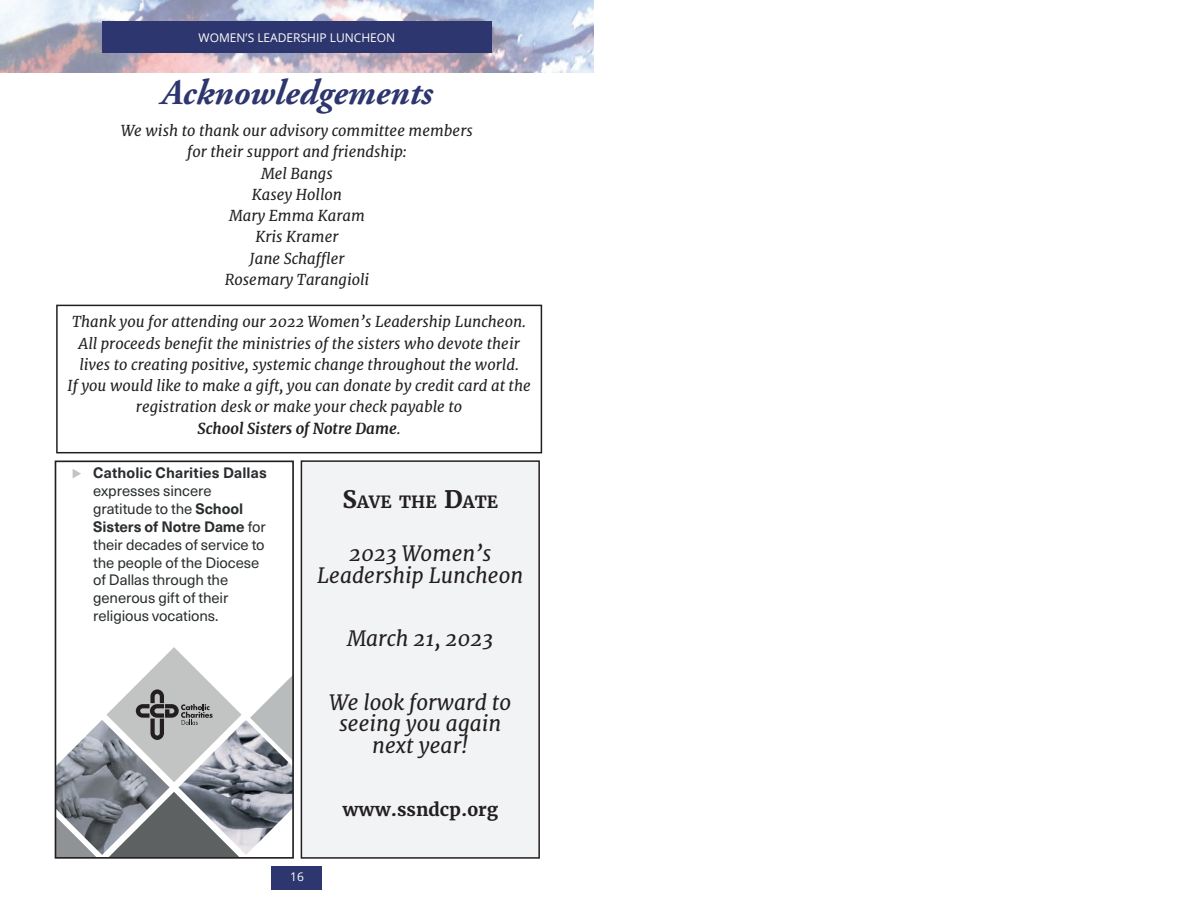
<style>
.page{position:relative;width:1188px;height:918px;background:#fff}
.page>*{position:absolute;margin:0;border:0;box-sizing:border-box;transform-origin:0 0}
.Section_Title{font:italic 700 36px "Adobe Garamond Pro";color:#2d366e}
.Section_Subtitle{font:italic 21px/21.3px "Merriweather";color:#231f20;text-align:center}
.Body_Text_Defaults{font:700 18px "Merriweather";color:#231f20}
.Section_Subtitle-2{font:700 16.8px "Merriweather";color:#231f20}
.Section_Subtitle-3{font:italic 15px/21.3px "Merriweather";color:#231f20;text-align:center}
.t1{font:14.85px/17.9px "Neue Haas Unica Pro";letter-spacing:-.01em;color:#292d2f}
.t2{font:12px "Open Sans";color:#fff}
.s1{font-weight:700}
.s2{font-size:24px}
</style>
<div class="page">
<img style="left:0;top:0;width:594px;height:73px">
<div style="left:56px;top:305px;width:486px;height:148px;border:2px solid #231f20"></div>
<img style="left:178px;top:720px;width:113px;height:135px">
<img style="left:58px;top:720px;width:112px;height:135px">
<svg style="left:108px;top:792px;width:132px;height:64px;background:#7b7f83"></svg>
<svg style="left:106px;top:647px;width:136px;height:135px"></svg>
<svg style="left:58px;top:801px;width:41px;height:55px;background:#898c91"></svg>
<svg style="left:250px;top:677px;width:41px;height:99px"></svg>
<svg style="left:73px;top:469px;width:8px;height:9px"></svg>
<div style="left:55px;top:461px;width:239px;height:398px;border:2px solid #231f20"></div>
<div style="left:301px;top:460px;width:239px;height:399px;background:#f2f3f4;border:2px solid #231f20"></div>
<div style="left:272px;top:866px;width:50px;height:23px;background:#2d366e"></div>
<div style="left:102px;top:21px;width:390px;height:32px;background:#2d366e"></div>
<p class="t2" style="left:199px;top:30px;width:198px">WOMEN’S LEADERSHIP LUNCHEON</p>
<p class="Section_Title" style="left:161px;top:72px;width:273px">Acknowledgements</p>
<p class="Section_Subtitle-3" style="left:121px;top:120px;width:353px">We wish to thank our advisory committee members for their support and friendship:</p>
<p class="Section_Subtitle-3" style="left:261px;top:163px;width:73px">Mel Bangs</p>
<p class="Section_Subtitle-3" style="left:252px;top:184px;width:92px">Kasey Hollon</p>
<p class="Section_Subtitle-3" style="left:229px;top:205px;width:137px">Mary Emma Karam</p>
<p class="Section_Subtitle-3" style="left:255px;top:226px;width:85px">Kris Kramer</p>
<p class="Section_Subtitle-3" style="left:249px;top:248px;width:97px">Jane Schaffler</p>
<p class="Section_Subtitle-3" style="left:225px;top:269px;width:146px">Rosemary Tarangioli</p>
<p class="Section_Subtitle-3" style="left:68px;top:311px;width:465px">Thank you for attending our 2022 Women’s Leadership Luncheon.<br>All proceeds benefit the ministries of the sisters who devote their lives to creating positive, systemic change throughout the world.<br>If you would like to make a gift, you can donate by credit card at the registration desk or make your check payable to<br><span class="s1">School Sisters of Notre Dame</span>.</p>
<p class="t1" style="left:93px;top:464px;width:175px"><span class="s1">Catholic Charities Dallas </span>expresses sincere gratitude to the <span class="s1">School<br>Sisters of Notre Dame</span> for their decades of service to the people of the Diocese of Dallas through the generous gift of their religious vocations.</p>
<p class="Section_Subtitle-2" style="left:343px;top:491px;width:157px"><span class="s2">S</span>AVE THE <span class="s2">D</span>ATE</p>
<p class="Section_Subtitle" style="left:317px;top:543px;width:208px">2023 Women’s<br>Leadership Luncheon</p>
<p class="Section_Subtitle" style="left:347px;top:628px;width:148px">March 21, 2023</p>
<p class="Section_Subtitle" style="left:329px;top:692px;width:183px">We look forward to seeing you again next year!</p>
<p class="Body_Text_Defaults" style="left:342px;top:798px;width:157px">www.ssndcp.org</p>
<p class="t2" style="left:290px;top:868px;width:15px">16</p>
</div>
